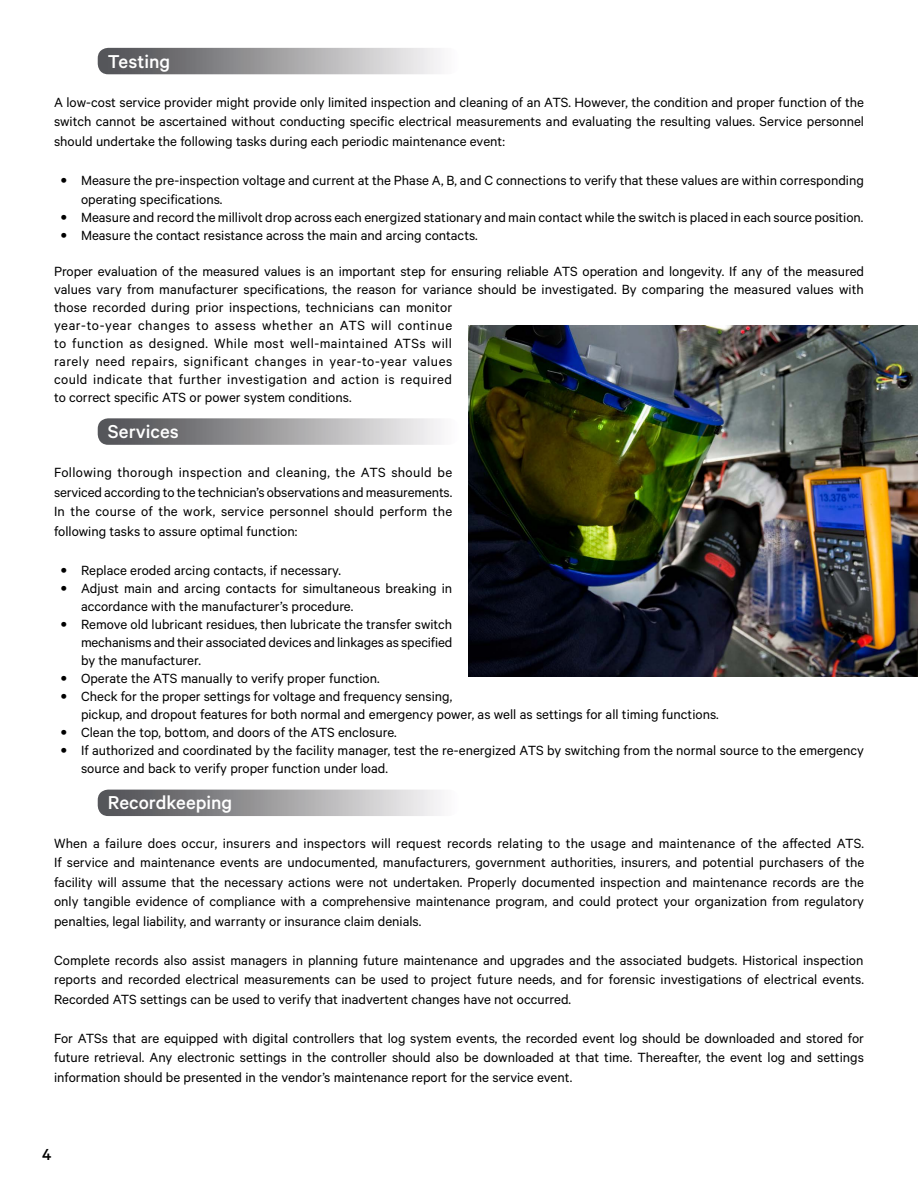
<style>
.page{position:relative;width:918px;height:1188px;background:#fff}
.page>*{position:absolute;margin:0;border:0;box-sizing:border-box;transform-origin:0 0}
.t1{font:500 21px "Calibre";color:#fff}
.t2{font:500 18px "Calibre";color:#000}
.t3{font:15px/19.5px "Calibre";color:#000;text-align:justify}
.s1{font-size:18px}
</style>
<div class="page">
<svg style="left:98px;top:48px;width:343px;height:26px;background:#9f9ea0"></svg>
<svg style="left:98px;top:418px;width:343px;height:27px;background:#a1a0a2"></svg>
<svg style="left:98px;top:790px;width:343px;height:26px;background:#9f9ea0"></svg>
<img style="left:468px;top:326px;width:450px;height:351px">
<h1 class="t1" style="left:108px;top:49px;width:64px">Testing</h1>
<p class="t3" style="left:54px;top:92px;width:812px">A low-cost service provider might provide only limited inspection and cleaning of an ATS. However, the condition and proper function of the switch cannot be ascertained without conducting specific electrical measurements and evaluating the resulting values. Service personnel should undertake the following tasks during each periodic maintenance event:</p>
<p class="t3" style="left:81px;top:170px;width:784px;text-indent:-20px"><span class="s1">•</span> Measure the pre-inspection voltage and current at the Phase A, B, and C connections to verify that these values are within corresponding operating specifications.</p>
<p class="t3" style="left:61px;top:207px;width:804px"><span class="s1">•</span> Measure and record the millivolt drop across each energized stationary and main contact while the switch is placed in each source position.</p>
<p class="t3" style="left:61px;top:225px;width:419px"><span class="s1">•</span> Measure the contact resistance across the main and arcing contacts.</p>
<p class="t3" style="left:54px;top:262px;width:812px;line-height:18px;text-align:left">Proper evaluation of the measured values is an important step for ensuring reliable ATS operation and longevity. If any of the measured values vary from manufacturer specifications, the reason for variance should be investigated. By comparing the measured values with those recorded during prior inspections, technicians can monitor<br>year-to-year changes to assess whether an ATS will continue<br>to function as designed. While most well-maintained ATSs will<br>rarely need repairs, significant changes in year-to-year values<br>could indicate that further investigation and action is required<br>to correct specific ATS or power system conditions.</p>
<h1 class="t1" style="left:108px;top:419px;width:72px">Services</h1>
<p class="t3" style="left:54px;top:462px;width:400px">Following thorough inspection and cleaning, the ATS should be serviced according to the technician’s observations and measurements.<br>In the course of the work, service personnel should perform the following tasks to assure optimal function:</p>
<p class="t3" style="left:61px;top:560px;width:282px"><span class="s1">•</span> Replace eroded arcing contacts, if necessary.</p>
<p class="t3" style="left:81px;top:578px;width:373px;line-height:18px;text-indent:-20px"><span class="s1">•</span> Adjust main and arcing contacts for simultaneous breaking in accordance with the manufacturer’s procedure.</p>
<p class="t3" style="left:81px;top:614px;width:373px;line-height:18px;text-indent:-20px"><span class="s1">•</span> Remove old lubricant residues, then lubricate the transfer switch mechanisms and their associated devices and linkages as specified by the manufacturer.</p>
<p class="t3" style="left:61px;top:668px;width:320px"><span class="s1">•</span> Operate the ATS manually to verify proper function.</p>
<p class="t3" style="left:81px;top:686px;width:639px;line-height:18px;text-indent:-20px"><span class="s1">•</span> Check for the proper settings for voltage and frequency sensing,<br>pickup, and dropout features for both normal and emergency power, as well as settings for all timing functions.</p>
<p class="t3" style="left:61px;top:722px;width:338px"><span class="s1">•</span> Clean the top, bottom, and doors of the ATS enclosure.</p>
<p class="t3" style="left:81px;top:740px;width:784px;line-height:18px;text-indent:-20px"><span class="s1">•</span> If authorized and coordinated by the facility manager, test the re-energized ATS by switching from the normal source to the emergency source and back to verify proper function under load.</p>
<h1 class="t1" style="left:108px;top:790px;width:126px">Recordkeeping</h1>
<p class="t3" style="left:54px;top:833px;width:812px">When a failure does occur, insurers and inspectors will request records relating to the usage and maintenance of the affected ATS.<br>If service and maintenance events are undocumented, manufacturers, government authorities, insurers, and potential purchasers of the facility will assume that the necessary actions were not undertaken. Properly documented inspection and maintenance records are the only tangible evidence of compliance with a comprehensive maintenance program, and could protect your organization from regulatory penalties, legal liability, and warranty or insurance claim denials.</p>
<p class="t3" style="left:54px;top:950px;width:812px">Complete records also assist managers in planning future maintenance and upgrades and the associated budgets. Historical inspection reports and recorded electrical measurements can be used to project future needs, and for forensic investigations of electrical events.<br>Recorded ATS settings can be used to verify that inadvertent changes have not occurred.</p>
<p class="t3" style="left:54px;top:1028px;width:812px">For ATSs that are equipped with digital controllers that log system events, the recorded event log should be downloaded and stored for future retrieval. Any electronic settings in the controller should also be downloaded at that time. Thereafter, the event log and settings information should be presented in the vendor’s maintenance report for the service event.</p>
<p class="t2" style="left:42px;top:1144px;width:11px">4</p>
</div>
